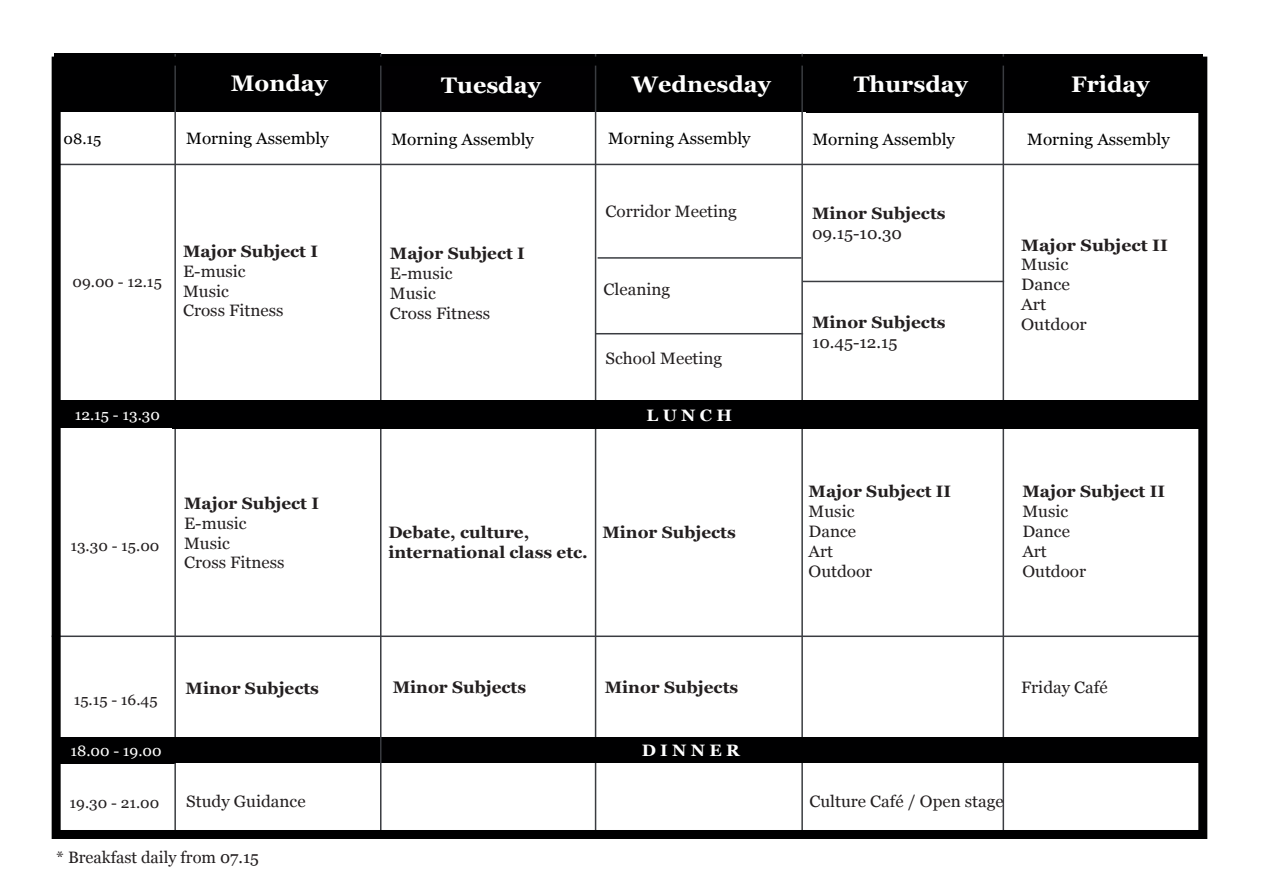
<style>
.page{position:relative;width:1263px;height:893px;background:#fff}
.page>*{position:absolute;margin:0;border:0;box-sizing:border-box;transform-origin:0 0}
.t1{font:700 22.5px "Georgia";color:#fff;scale:1.04 1}
.t2{font:700 16.8px "Georgia";color:#231f20}
.t3{font:16.5px/19.8px "Georgia";color:#231f20;scale:1.04 1}
.t4{font:700 16.5px/19.8px "Georgia";color:#231f20;scale:1.04 1}
.t5{font:16.5px "Georgia";color:#000;scale:1.04 1}
.t6{font:16.5px "Georgia";color:#231f20}
.t7{font:16.5px/19.8px "Georgia";color:#231f20;scale:1.07 1}
.t8{font:700 16.5px "Georgia";color:#231f20;scale:1.07 1}
.t9{font:700 16.5px "Georgia";color:#fff;scale:1.04 1}
.t10{font:15px "Georgia";color:#231f20;scale:1.04 1}
.t11{font:15px "Georgia";color:#fff;scale:1.04 1}
.t12{font:15px "Georgia";color:#000;scale:1.04 1}
</style>
<div class="page">
<div style="left:54px;top:54px;width:124px;height:58px;background:#000001"></div>
<div style="left:173px;top:54px;width:208px;height:58px;background:#000001"></div>
<div style="left:382px;top:54px;width:213px;height:60px;background:#010002"></div>
<div style="left:595px;top:54px;width:208px;height:59px;background:#000001"></div>
<div style="left:801px;top:54px;width:216px;height:59px;background:#000001"></div>
<div style="left:1014px;top:54px;width:189px;height:59px;background:#000001"></div>
<div style="left:53px;top:400px;width:127px;height:28px;background:#000001"></div>
<div style="left:54px;top:737px;width:123px;height:26px;background:#000001"></div>
<div style="left:381px;top:113px;width:221px;height:52px;background:#fff"></div>
<hr style="left:174px;top:54px;width:2px;height:782px;background:#3a3c41">
<hr style="left:595px;top:54px;width:1px;height:782px;background:#3a3c41">
<hr style="left:52px;top:635px;width:1151px;height:2px;background:#3a3c41">
<hr style="left:1002px;top:54px;width:2px;height:783px;background:#3a3c41">
<hr style="left:801px;top:54px;width:2px;height:782px;background:#3a3c41">
<hr style="left:802px;top:281px;width:202px;height:1px;background:#3a3c41">
<hr style="left:53px;top:164px;width:1151px;height:1px;background:#3a3c41">
<div style="left:174px;top:737px;width:1032px;height:26px;background:#000001"></div>
<hr style="left:598px;top:257px;width:203px;height:2px;background:#3a3c41">
<hr style="left:595px;top:333px;width:208px;height:1px;background:#3a3c41">
<hr style="left:380px;top:54px;width:1px;height:782px;background:#3a3c41">
<div style="left:173px;top:400px;width:1032px;height:28px;background:#000001"></div>
<div style="left:52px;top:57px;width:1155px;height:782px;border:9px solid #000001"></div>
<h1 class="t1" style="left:231px;top:69px;width:95px">Monday</h1>
<h1 class="t1" style="left:441px;top:70px;width:97px">Tuesday</h1>
<h1 class="t1" style="left:632px;top:70px;width:135px">Wednesday</h1>
<h1 class="t1" style="left:854px;top:70px;width:111px">Thursday</h1>
<h1 class="t1" style="left:1071px;top:70px;width:77px">Friday</h1>
<p class="t12" style="left:64px;top:129px;width:38px">08.15</p>
<p class="t5" style="left:186px;top:128px;width:139px">Morning Assembly</p>
<p class="t5" style="left:391px;top:129px;width:139px">Morning Assembly</p>
<p class="t5" style="left:812px;top:129px;width:139px">Morning Assembly</p>
<p class="t5" style="left:608px;top:128px;width:139px">Morning Assembly</p>
<p class="t5" style="left:1027px;top:129px;width:139px">Morning Assembly</p>
<p class="t10" style="left:72px;top:273px;width:87px">09.00 - 12.15</p>
<p class="t4" style="left:183px;top:241px;width:131px">Major Subject I</p>
<p class="t3" style="left:183px;top:261px;width:98px">E-music<br>Music<br>Cross Fitness</p>
<p class="t4" style="left:390px;top:244px;width:131px">Major Subject I</p>
<p class="t3" style="left:390px;top:264px;width:98px">E-music<br>Music<br>Cross Fitness</p>
<p class="t3" style="left:605px;top:201px;width:128px">Corridor Meeting</p>
<p class="t3" style="left:604px;top:280px;width:66px">Cleaning</p>
<p class="t3" style="left:605px;top:348px;width:114px">School Meeting</p>
<p class="t4" style="left:812px;top:204px;width:130px">Minor Subjects</p>
<p class="t3" style="left:812px;top:224px;width:88px">09.15-10.30</p>
<p class="t4" style="left:812px;top:312px;width:130px">Minor Subjects</p>
<p class="t3" style="left:812px;top:332px;width:84px">10.45-12.15</p>
<p class="t8" style="left:1021px;top:234px;width:139px">Major Subject II</p>
<p class="t7" style="left:1021px;top:255px;width:63px">Music<br>Dance<br>Art<br>Outdoor</p>
<p class="t11" style="left:75px;top:405px;width:84px">12.15 - 13.30</p>
<p class="t9" style="left:647px;top:404px;width:84px">L U N C H</p>
<p class="t10" style="left:70px;top:537px;width:87px">13.30 - 15.00</p>
<p class="t4" style="left:184px;top:493px;width:131px">Major Subject I</p>
<p class="t3" style="left:184px;top:513px;width:98px">E-music<br>Music<br>Cross Fitness</p>
<p class="t4" style="left:388px;top:522px;width:193px">Debate, culture, international class etc.</p>
<p class="t4" style="left:602px;top:522px;width:130px">Minor Subjects</p>
<p class="t4" style="left:809px;top:482px;width:139px">Major Subject II</p>
<p class="t3" style="left:809px;top:502px;width:63px">Music<br>Dance<br>Art<br>Outdoor</p>
<p class="t4" style="left:1022px;top:482px;width:139px">Major Subject II</p>
<p class="t3" style="left:1022px;top:502px;width:63px">Music<br>Dance<br>Art<br>Outdoor</p>
<p class="t10" style="left:74px;top:691px;width:82px">15.15 - 16.45</p>
<p class="t11" style="left:70px;top:742px;width:89px">18.00 - 19.00</p>
<p class="t10" style="left:70px;top:793px;width:88px">19.30 - 21.00</p>
<p class="t4" style="left:185px;top:678px;width:130px">Minor Subjects</p>
<p class="t3" style="left:186px;top:791px;width:116px">Study Guidance</p>
<p class="t2" style="left:393px;top:676px;width:135px">Minor Subjects</p>
<p class="t4" style="left:605px;top:677px;width:130px">Minor Subjects</p>
<p class="t9" style="left:642px;top:740px;width:96px">D I N N E R</p>
<p class="t3" style="left:1021px;top:677px;width:85px">Friday Café</p>
<p class="t3" style="left:809px;top:792px;width:188px">Culture Café / Open stage</p>
<p class="t6" style="left:56px;top:848px;width:204px">* Breakfast daily from 07.15</p>
</div>
